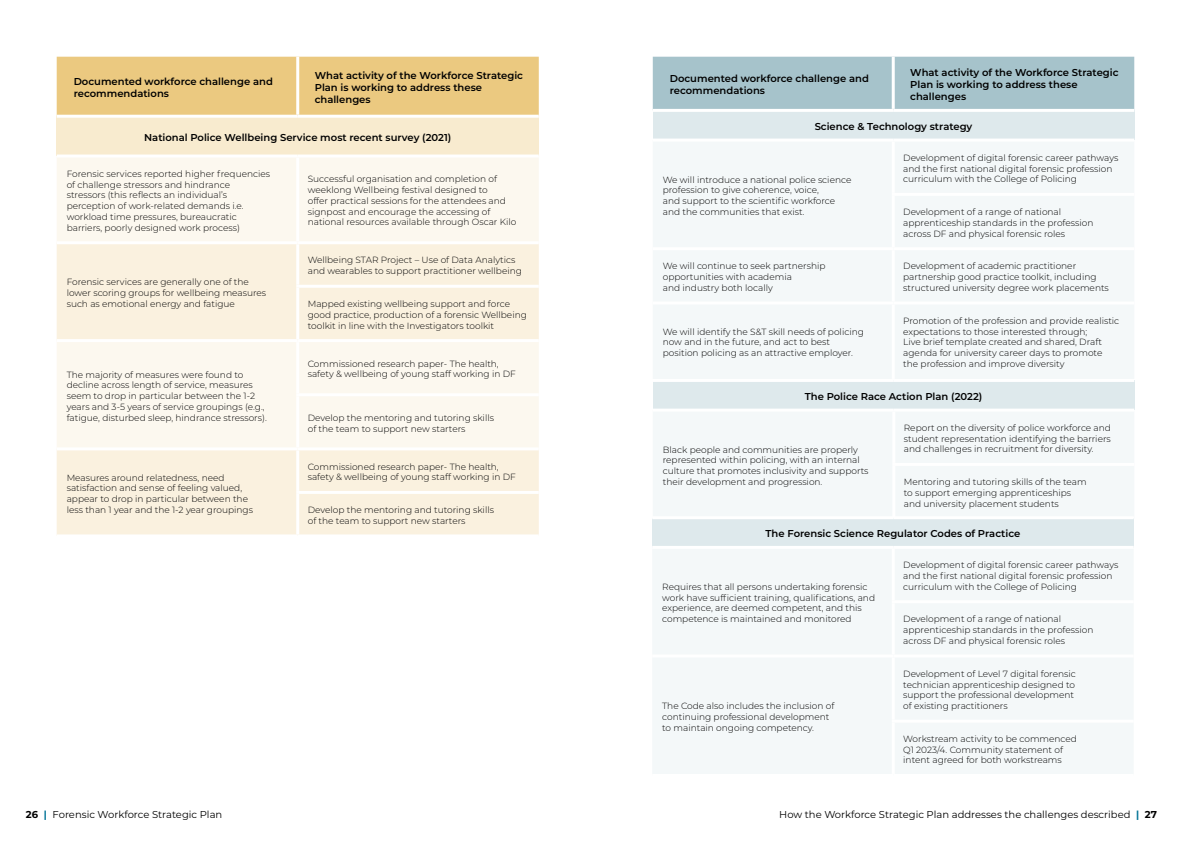
<style>
.page{position:relative;width:1191px;height:842px;background:#fff}
.page>*{position:absolute;margin:0;border:0;box-sizing:border-box;transform-origin:0 0}
.t1{font:600 10px/12px "Montserrat";color:#000}
.t2{font:10px "Montserrat";color:#000}
.t3{font:300 9px/10.8px "Montserrat";color:#000}
.s1{font-weight:700}
.s2{font-weight:700;color:#007396}
</style>
<div class="page">
<div style="left:57px;top:57px;width:482px;height:58px;background:#ebc980"></div>
<div style="left:57px;top:116px;width:482px;height:40px;background:#f8ebcf"></div>
<div style="left:57px;top:158px;width:482px;height:83px;background:#fcf8ef"></div>
<svg style="left:57px;top:244px;width:482px;height:290px;fill:#faf1df"></svg>
<hr style="left:296px;top:57px;width:3px;height:58px;background:#fff">
<hr style="left:57px;top:115px;width:241px;height:3px;background:#fff">
<hr style="left:298px;top:115px;width:241px;height:3px;background:#fff">
<hr style="left:57px;top:155px;width:241px;height:3px;background:#fff">
<hr style="left:298px;top:155px;width:241px;height:3px;background:#fff">
<hr style="left:296px;top:158px;width:3px;height:83px;background:#fff">
<hr style="left:296px;top:244px;width:3px;height:41px;background:#fff">
<hr style="left:296px;top:285px;width:243px;height:3px;background:#fff">
<hr style="left:296px;top:288px;width:3px;height:51px;background:#fff">
<hr style="left:57px;top:339px;width:241px;height:3px;background:#fff">
<hr style="left:298px;top:339px;width:241px;height:3px;background:#fff">
<hr style="left:296px;top:342px;width:3px;height:51px;background:#fff">
<hr style="left:296px;top:393px;width:243px;height:3px;background:#fff">
<hr style="left:296px;top:396px;width:3px;height:51px;background:#fff">
<hr style="left:57px;top:447px;width:241px;height:3px;background:#fff">
<hr style="left:298px;top:447px;width:241px;height:3px;background:#fff">
<hr style="left:296px;top:450px;width:3px;height:41px;background:#fff">
<hr style="left:296px;top:491px;width:243px;height:3px;background:#fff">
<hr style="left:296px;top:494px;width:3px;height:40px;background:#fff">
<div style="left:653px;top:57px;width:481px;height:52px;background:#a6c3cb"></div>
<div style="left:653px;top:110px;width:481px;height:30px;background:#dee9ec"></div>
<div style="left:653px;top:142px;width:481px;height:237px;background:#f4f8f9"></div>
<hr style="left:891px;top:57px;width:3px;height:52px;background:#fff">
<hr style="left:653px;top:109px;width:240px;height:3px;background:#fff">
<hr style="left:893px;top:109px;width:241px;height:3px;background:#fff">
<hr style="left:653px;top:139px;width:240px;height:3px;background:#fff">
<hr style="left:893px;top:139px;width:241px;height:3px;background:#fff">
<hr style="left:891px;top:142px;width:3px;height:51px;background:#fff">
<hr style="left:891px;top:196px;width:3px;height:51px;background:#fff">
<hr style="left:891px;top:193px;width:243px;height:3px;background:#fff">
<hr style="left:653px;top:247px;width:240px;height:3px;background:#fff">
<hr style="left:893px;top:247px;width:241px;height:3px;background:#fff">
<hr style="left:891px;top:250px;width:3px;height:51px;background:#fff">
<hr style="left:653px;top:301px;width:240px;height:3px;background:#fff">
<hr style="left:893px;top:301px;width:241px;height:3px;background:#fff">
<hr style="left:891px;top:304px;width:3px;height:75px;background:#fff">
<div style="left:653px;top:380px;width:481px;height:30px;background:#dee9ec"></div>
<div style="left:653px;top:412px;width:481px;height:104px;background:#f4f8f9"></div>
<hr style="left:653px;top:379px;width:240px;height:3px;background:#fff">
<hr style="left:893px;top:379px;width:241px;height:3px;background:#fff">
<hr style="left:653px;top:409px;width:240px;height:3px;background:#fff">
<hr style="left:893px;top:409px;width:241px;height:3px;background:#fff">
<hr style="left:892px;top:412px;width:3px;height:51px;background:#fff">
<hr style="left:892px;top:466px;width:3px;height:51px;background:#fff">
<hr style="left:892px;top:463px;width:242px;height:3px;background:#fff">
<div style="left:652px;top:518px;width:481px;height:29px;background:#dee9ec"></div>
<div style="left:653px;top:549px;width:480px;height:225px;background:#f4f8f9"></div>
<hr style="left:652px;top:516px;width:241px;height:3px;background:#fff">
<hr style="left:893px;top:516px;width:240px;height:3px;background:#fff">
<hr style="left:652px;top:546px;width:241px;height:3px;background:#fff">
<hr style="left:893px;top:546px;width:240px;height:3px;background:#fff">
<hr style="left:891px;top:549px;width:3px;height:51px;background:#fff">
<hr style="left:891px;top:603px;width:3px;height:51px;background:#fff">
<hr style="left:891px;top:657px;width:3px;height:63px;background:#fff">
<hr style="left:891px;top:723px;width:3px;height:51px;background:#fff">
<hr style="left:891px;top:600px;width:242px;height:3px;background:#fff">
<hr style="left:652px;top:654px;width:241px;height:3px;background:#fff">
<hr style="left:893px;top:654px;width:240px;height:3px;background:#fff">
<hr style="left:891px;top:720px;width:242px;height:3px;background:#fff">
<p class="t1" style="left:74px;top:75px;width:201px">Documented workforce challenge and recommendations</p>
<p class="t1" style="left:315px;top:69px;width:210px">What activity of the Workforce Strategic<br>Plan is working to address these challenges</p>
<p class="t1" style="left:144px;top:131px;width:309px">National Police Wellbeing Service most recent survey (2021)</p>
<p class="t3" style="left:67px;top:168px;width:205px">Forensic services reported higher frequencies of challenge stressors and hindrance stressors (this reflects an individual’s perception of work-related demands i.e. workload time pressures, bureaucratic barriers, poorly designed work process)</p>
<p class="t3" style="left:308px;top:173px;width:210px">Successful organisation and completion of weeklong Wellbeing festival designed to<br>offer practical sessions for the attendees and signpost and encourage the accessing of national resources available through Oscar Kilo</p>
<p class="t3" style="left:67px;top:276px;width:201px">Forensic services are generally one of the lower scoring groups for wellbeing measures such as emotional energy and fatigue</p>
<p class="t3" style="left:67px;top:369px;width:202px">The majority of measures were found to decline across length of service, measures seem to drop in particular between the 1-2 years and 3-5 years of service groupings (e.g., fatigue, disturbed sleep, hindrance stressors).</p>
<p class="t3" style="left:67px;top:472px;width:188px">Measures around relatedness, need satisfaction and sense of feeling valued, appear to drop in particular between the less than 1 year and the 1-2 year groupings</p>
<p class="t3" style="left:308px;top:255px;width:216px">Wellbeing STAR Project – Use of Data Analytics and wearables to support practitioner wellbeing</p>
<p class="t3" style="left:308px;top:298px;width:221px">Mapped existing wellbeing support and force good practice, production of a forensic Wellbeing toolkit in line with the Investigators toolkit</p>
<p class="t3" style="left:308px;top:358px;width:210px">Commissioned research paper- The health, safety &amp; wellbeing of young staff working in DF</p>
<p class="t3" style="left:308px;top:412px;width:188px">Develop the mentoring and tutoring skills of the team to support new starters</p>
<p class="t3" style="left:308px;top:461px;width:210px">Commissioned research paper- The health, safety &amp; wellbeing of young staff working in DF</p>
<p class="t3" style="left:308px;top:504px;width:188px">Develop the mentoring and tutoring skills of the team to support new starters</p>
<p class="t1" style="left:670px;top:72px;width:201px">Documented workforce challenge and recommendations</p>
<p class="t1" style="left:910px;top:66px;width:210px">What activity of the Workforce Strategic<br>Plan is working to address these challenges</p>
<p class="t1" style="left:814px;top:120px;width:159px">Science &amp; Technology strategy</p>
<p class="t3" style="left:663px;top:174px;width:190px">We will introduce a national police science profession to give coherence, voice,<br>and support to the scientific workforce and the communities that exist.</p>
<p class="t3" style="left:903px;top:152px;width:217px">Development of digital forensic career pathways and the first national digital forensic profession curriculum with the College of Policing</p>
<p class="t3" style="left:903px;top:206px;width:192px">Development of a range of national apprenticeship standards in the profession across DF and physical forensic roles</p>
<p class="t3" style="left:663px;top:261px;width:164px">We will continue to seek partnership opportunities with academia<br>and industry both locally</p>
<p class="t3" style="left:903px;top:261px;width:207px">Development of academic practitioner partnership good practice toolkit, including structured university degree work placements</p>
<p class="t3" style="left:663px;top:326px;width:203px">We will identify the S&amp;T skill needs of policing now and in the future, and act to best position policing as an attractive employer.</p>
<p class="t3" style="left:903px;top:315px;width:217px">Promotion of the profession and provide realistic expectations to those interested through;<br>Live brief template created and shared, Draft agenda for university career days to promote the profession and improve diversity</p>
<p class="t1" style="left:804px;top:390px;width:179px">The Police Race Action Plan (2022)</p>
<p class="t3" style="left:903px;top:422px;width:209px;text-align:justify">Report on the diversity of police workforce and student representation identifying the barriers and challenges in recruitment for diversity.</p>
<p class="t3" style="left:903px;top:476px;width:184px">Mentoring and tutoring skills of the team to support emerging apprenticeships and university placement students</p>
<p class="t1" style="left:765px;top:527px;width:256px">The Forensic Science Regulator Codes of Practice</p>
<p class="t3" style="left:663px;top:444px;width:207px">Black people and communities are properly represented within policing, with an internal culture that promotes inclusivity and supports their development and progression.</p>
<p class="t3" style="left:662px;top:581px;width:214px">Requires that all persons undertaking forensic work have sufficient training, qualifications, and experience, are deemed competent, and this competence is maintained and monitored</p>
<p class="t3" style="left:662px;top:700px;width:174px">The Code also includes the inclusion of continuing professional development to maintain ongoing competency.</p>
<p class="t3" style="left:903px;top:559px;width:217px">Development of digital forensic career pathways and the first national digital forensic profession curriculum with the College of Policing</p>
<p class="t3" style="left:903px;top:613px;width:192px">Development of a range of national apprenticeship standards in the profession across DF and physical forensic roles</p>
<p class="t3" style="left:903px;top:668px;width:174px">Development of Level 7 digital forensic technician apprenticeship designed to support the professional development of existing practitioners</p>
<p class="t3" style="left:903px;top:733px;width:175px">Workstream activity to be commenced<br>Q1 2023/4. Community statement of intent agreed for both workstreams</p>
<p class="t2" style="left:26px;top:808px;width:198px"><span class="s1">26</span> <span class="s2">|</span> Forensic Workforce Strategic Plan</p>
<p class="t2" style="left:779px;top:808px;width:379px">How the Workforce Strategic Plan addresses the challenges described <span class="s2">|</span> <span class="s1">27</span></p>
</div>
